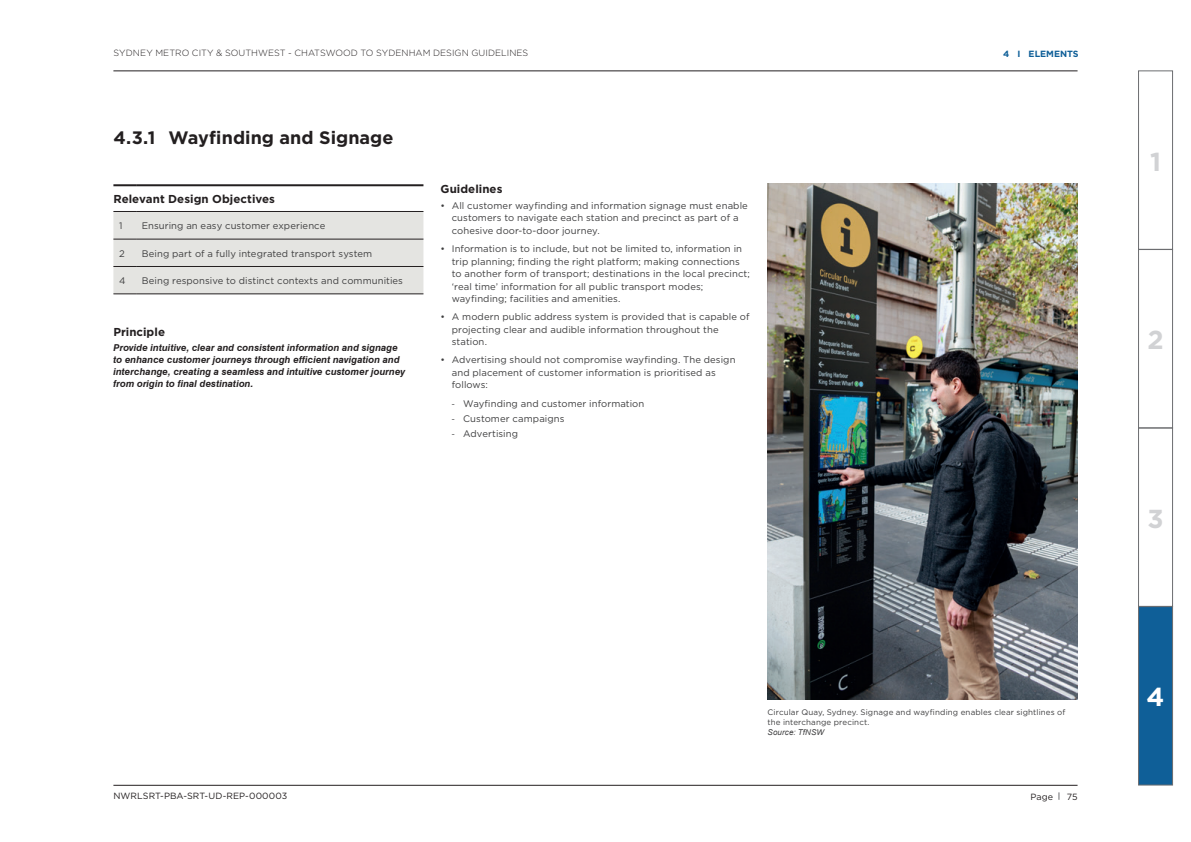
<style>
.page{position:relative;width:1191px;height:842px;background:#fff}
.page>*{position:absolute;margin:0;border:0;box-sizing:border-box;transform-origin:0 0}
.t1{font:700 26px "Gotham";color:#d1d2d4}
.t2{font:700 26px "Gotham";color:#fff}
.t3{font:700 18px "Gotham";letter-spacing:.005em;color:#231f20}
.t4{font:700 11.5px "Gotham";letter-spacing:.005em;color:#231f20}
.t5{font:9.5px/12.5px "Gotham";letter-spacing:.01em;color:#3e3e3f}
.t6{font:italic 700 9.5px/12px "Swiss 721 BT";letter-spacing:.01em;color:#231f20}
.t7{font:300 9px "Gotham";letter-spacing:.005em;color:#231f20}
.t8{font:9px "Gotham";letter-spacing:.005em;color:#231f20}
.t9{font:700 9px "Gotham";color:#0f5f98}
.t10{font:8px/10px "Gotham";letter-spacing:.015em;color:#3e3e3f}
.t11{font:italic 8px "Arial";letter-spacing:.015em;color:#3e3e3f}
.s1{font-family:"Myriad Pro"}
</style>
<div class="page">
<hr style="left:113px;top:71px;width:964px;height:1px;background:#231f20">
<hr style="left:113px;top:785px;width:964px;height:1px;background:#231f20">
<div style="left:1138px;top:71px;width:34px;height:178px;border:1px solid #6c6d70"></div>
<div style="left:1138px;top:249px;width:34px;height:179px;border:1px solid #6c6d70"></div>
<div style="left:1138px;top:428px;width:34px;height:178px;border:1px solid #6c6d70"></div>
<div style="left:1138px;top:606px;width:34px;height:179px;background:#0f5f98;border:1px solid #6c6d70"></div>
<hr style="left:113px;top:184px;width:23px;height:2px;background:#231f20">
<hr style="left:136px;top:184px;width:287px;height:2px;background:#231f20">
<div style="left:113px;top:211px;width:310px;height:84px;background:#e4e4e1"></div>
<hr style="left:136px;top:211px;width:287px;height:1px;background:#231f20">
<hr style="left:136px;top:239px;width:287px;height:1px;background:#231f20">
<hr style="left:136px;top:266px;width:287px;height:1px;background:#231f20">
<hr style="left:136px;top:294px;width:287px;height:1px;background:#231f20">
<img style="left:767px;top:184px;width:310px;height:516px">
<p class="t7" style="left:113px;top:47px;width:416px">SYDNEY METRO CITY &amp; SOUTHWEST - CHATSWOOD TO SYDENHAM DESIGN GUIDELINES</p>
<h2 class="t3" style="left:113px;top:125px;width:282px">4.3.1 Wayfinding and Signage</h2>
<p class="t4" style="left:113px;top:191px;width:163px">Relevant Design Objectives</p>
<p class="t5" style="left:119px;top:219px;width:5px">1</p>
<p class="t5" style="left:142px;top:219px;width:185px">Ensuring an easy customer experience</p>
<p class="t5" style="left:119px;top:247px;width:7px">2</p>
<p class="t5" style="left:142px;top:247px;width:232px">Being part of a fully integrated transport system</p>
<p class="t5" style="left:119px;top:274px;width:8px">4</p>
<p class="t5" style="left:142px;top:274px;width:263px">Being responsive to distinct contexts and communities</p>
<p class="t4" style="left:113px;top:324px;width:53px">Principle</p>
<p class="t6" style="left:113px;top:341px;width:293px">Provide intuitive, clear and consistent information and signage to enhance customer journeys through efficient navigation and interchange, creating a seamless and intuitive customer journey from origin to final destination.</p>
<p class="t4" style="left:440px;top:182px;width:63px">Guidelines</p>
<p class="t5" style="left:452px;top:199px;width:297px;text-indent:-11px">• All customer wayfinding and information signage must enable customers to navigate each station and precinct as part of a cohesive door-to-door journey.</p>
<p class="t5" style="left:452px;top:242px;width:300px;text-indent:-11px">• Information is to include, but not be limited to, information in trip planning; finding the right platform; making connections to another form of transport; destinations in the local precinct; ‘real time’ information for all public transport modes; wayfinding; facilities and amenities.</p>
<p class="t5" style="left:452px;top:310px;width:299px;text-indent:-11px">• A modern public address system is provided that is capable of projecting clear and audible information throughout the station.</p>
<p class="t5" style="left:452px;top:354px;width:285px;text-indent:-11px">• Advertising should not compromise wayfinding. The design and placement of customer information is prioritised as follows:</p>
<p class="t5" style="left:452px;top:397px;width:194px"><span class="s1">-</span> Wayfinding and customer information</p>
<p class="t5" style="left:452px;top:412px;width:114px"><span class="s1">-</span> Customer campaigns</p>
<p class="t5" style="left:452px;top:427px;width:68px"><span class="s1">-</span> Advertising</p>
<p class="t9" style="left:1003px;top:48px;width:77px">4 I ELEMENTS</p>
<p class="t8" style="left:113px;top:790px;width:175px">NWRLSRT-PBA-SRT-UD-REP-000003</p>
<p class="t10" style="left:767px;top:707px;width:299px">Circular Quay, Sydney. Signage and wayfinding enables clear sightlines of the interchange precinct.</p>
<p class="t11" style="left:767px;top:727px;width:58px">Source: TfNSW</p>
<p class="t8" style="left:1030px;top:791px;width:24px">Page</p>
<p class="t8" style="left:1066px;top:791px;width:12px">75</p>
<h1 class="t1" style="left:1150px;top:144px;width:12px">1</h1>
<h1 class="t1" style="left:1147px;top:323px;width:18px">2</h1>
<h1 class="t1" style="left:1147px;top:501px;width:18px">3</h1>
<h1 class="t2" style="left:1146px;top:680px;width:19px">4</h1>
</div>
